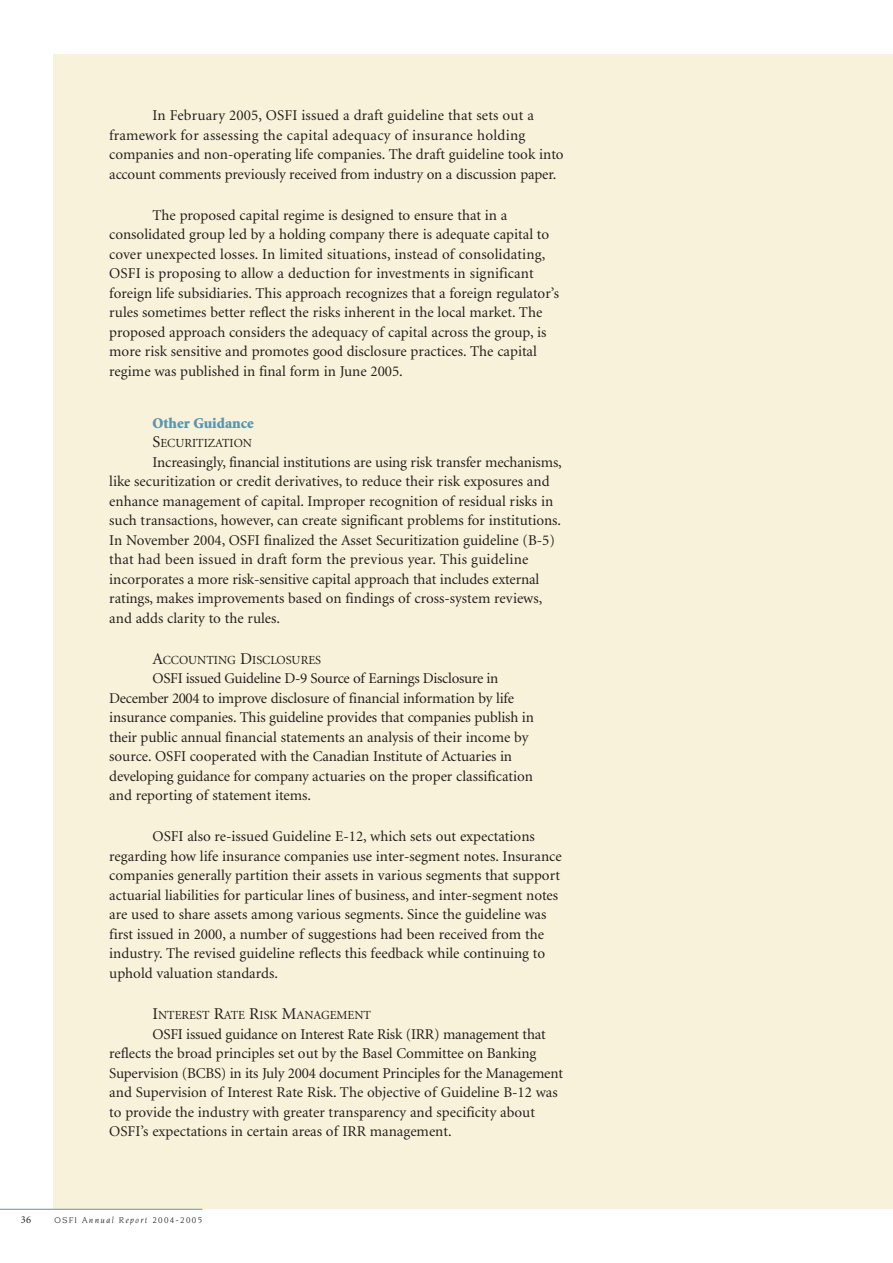
<style>
.page{position:relative;width:893px;height:1263px;background:#fff}
.page>*{position:absolute;margin:0;border:0;box-sizing:border-box;transform-origin:0 0}
.t1{font:15px/19.5px "Minion";color:#231f20}
.t2{font:900 15px "Minion";color:#5797b1}
.t3{font:12.3px "Minion";color:#231f20}
.t4{font:10.5px "Minion";color:#231f20}
.t5{font:italic 9px "Novarese";letter-spacing:.15em;color:#231f20}
.s1{font-size:16.5px}
.s2{font-style:normal}
</style>
<div class="page">
<div style="left:54px;top:54px;width:839px;height:1155px;background:#f9f2da"></div>
<hr style="left:0;top:1209px;width:202px;height:1px;background:#5797b1">
<p class="t1" style="left:109px;top:107px;width:456px;text-indent:43px">In February 2005, OSFI issued a draft guideline that sets out a framework for assessing the capital adequacy of insurance holding companies and non-operating life companies. The draft guideline took into account comments previously received from industry on a discussion paper.</p>
<p class="t1" style="left:109px;top:207px;width:451px;text-indent:43px">The proposed capital regime is designed to ensure that in a consolidated group led by a holding company there is adequate capital to cover unexpected losses. In limited situations, instead of consolidating, OSFI is proposing to allow a deduction for investments in significant foreign life subsidiaries. This approach recognizes that a foreign regulator’s rules sometimes better reflect the risks inherent in the local market. The proposed approach considers the adequacy of capital across the group, is more risk sensitive and promotes good disclosure practices. The capital regime was published in final form in June 2005.</p>
<p class="t2" style="left:152px;top:417px;width:103px">Other Guidance</p>
<p class="t3" style="left:152px;top:438px;width:101px"><span class="s1">S</span>ECURITIZATION</p>
<p class="t1" style="left:109px;top:453px;width:454px;text-indent:43px">Increasingly, financial institutions are using risk transfer mechanisms, like securitization or credit derivatives, to reduce their risk exposures and enhance management of capital. Improper recognition of residual risks in such transactions, however, can create significant problems for institutions.<br>In November 2004, OSFI finalized the Asset Securitization guideline (B-5) that had been issued in draft form the previous year. This guideline incorporates a more risk-sensitive capital approach that includes external ratings, makes improvements based on findings of cross-system reviews, and adds clarity to the rules.</p>
<p class="t3" style="left:152px;top:655px;width:170px"><span class="s1">A</span>CCOUNTING <span class="s1">D</span>ISCLOSURES</p>
<p class="t1" style="left:109px;top:670px;width:426px;text-indent:43px">OSFI issued Guideline D-9 Source of Earnings Disclosure in December 2004 to improve disclosure of financial information by life insurance companies. This guideline provides that companies publish in their public annual financial statements an analysis of their income by source. OSFI cooperated with the Canadian Institute of Actuaries in developing guidance for company actuaries on the proper classification and reporting of statement items.</p>
<p class="t1" style="left:109px;top:828px;width:454px;text-indent:43px">OSFI also re-issued Guideline E-12, which sets out expectations regarding how life insurance companies use inter-segment notes. Insurance companies generally partition their assets in various segments that support actuarial liabilities for particular lines of business, and inter-segment notes are used to share assets among various segments. Since the guideline was first issued in 2000, a number of suggestions had been received from the industry. The revised guideline reflects this feedback while continuing to uphold valuation standards.</p>
<p class="t3" style="left:152px;top:1010px;width:220px"><span class="s1">I</span>NTEREST <span class="s1">R</span>ATE <span class="s1">R</span>ISK <span class="s1">M</span>ANAGEMENT</p>
<p class="t1" style="left:109px;top:1025px;width:455px;text-indent:43px">OSFI issued guidance on Interest Rate Risk (IRR) management that reflects the broad principles set out by the Basel Committee on Banking Supervision (BCBS) in its July 2004 document Principles for the Management and Supervision of Interest Rate Risk. The objective of Guideline B-12 was to provide the industry with greater transparency and specificity about OSFI’s expectations in certain areas of IRR management.</p>
<p class="t4" style="left:21px;top:1216px;width:12px">36</p>
<p class="t5" style="left:55px;top:1216px;width:149px"><span class="s2">OSFI</span> Annual Report 20<span class="s2">04-2005</span></p>
</div>
